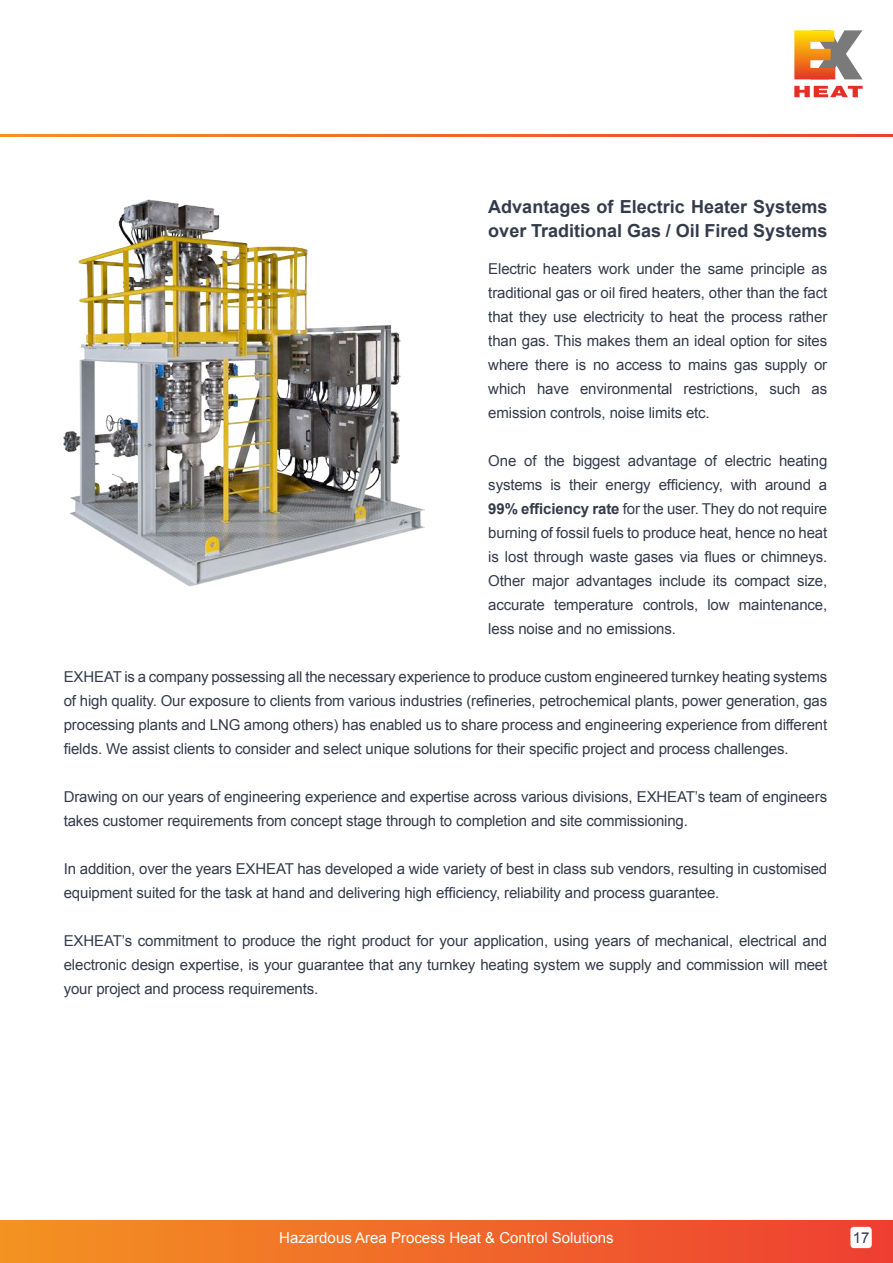
<style>
.page{position:relative;width:893px;height:1263px;background:#fff}
.page>*{position:absolute;margin:0;border:0;box-sizing:border-box;transform-origin:0 0}
.t1{font:700 18px/24px "Arial";color:#343b4b}
.t2{font:15px/24px "Arial";letter-spacing:-.01em;color:#343b4b;text-align:justify}
.t3{font:15px "Arial";color:#fff}
.s1{font-weight:700}
</style>
<div class="page">
<svg style="left:0;top:134px;width:893px;height:2px;background:#f06829"></svg>
<div style="left:0;top:1220px;width:893px;height:43px;background:linear-gradient(to right,#f39321,#ee3f33)"></div>
<svg style="left:794px;top:86px;width:69px;height:11px"></svg>
<svg style="left:794px;top:30px;width:69px;height:49px"></svg>
<div style="left:850px;top:1227px;width:22px;height:21px;background:#fff;border-radius:3px"></div>
<img style="left:63px;top:200px;width:361px;height:387px">
<p class="t1" style="left:488px;top:195px;width:341px">Advantages of Electric Heater Systems over Traditional Gas / Oil Fired Systems</p>
<p class="t2" style="left:488px;top:257px;width:340px">Electric heaters work under the same principle as traditional gas or oil fired heaters, other than the fact that they use electricity to heat the process rather than gas. This makes them an ideal option for sites where there is no access to mains gas supply or which have environmental restrictions, such as emission controls, noise limits etc.</p>
<p class="t2" style="left:488px;top:449px;width:340px">One of the biggest advantage of electric heating systems is their energy efficiency, with around a <span class="s1">99% efficiency rate</span> for the user. They do not require burning of fossil fuels to produce heat, hence no heat is lost through waste gases via flues or chimneys.<br>Other major advantages include its compact size, accurate temperature controls, low maintenance, less noise and no emissions.</p>
<p class="t2" style="left:64px;top:665px;width:765px">EXHEAT is a company possessing all the necessary experience to produce custom engineered turnkey heating systems of high quality. Our exposure to clients from various industries (refineries, petrochemical plants, power generation, gas processing plants and LNG among others) has enabled us to share process and engineering experience from different fields. We assist clients to consider and select unique solutions for their specific project and process challenges.</p>
<p class="t2" style="left:64px;top:785px;width:765px">Drawing on our years of engineering experience and expertise across various divisions, EXHEAT’s team of engineers takes customer requirements from concept stage through to completion and site commissioning.</p>
<p class="t2" style="left:64px;top:857px;width:765px">In addition, over the years EXHEAT has developed a wide variety of best in class sub vendors, resulting in customised equipment suited for the task at hand and delivering high efficiency, reliability and process guarantee.</p>
<p class="t2" style="left:64px;top:929px;width:765px">EXHEAT’s commitment to produce the right product for your application, using years of mechanical, electrical and electronic design expertise, is your guarantee that any turnkey heating system we supply and commission will meet your project and process requirements.</p>
<p class="t3" style="left:279px;top:1228px;width:336px">Hazardous Area Process Heat &amp; Control Solutions</p>
<p class="t2" style="left:853px;top:1226px;width:18px">17</p>
</div>
